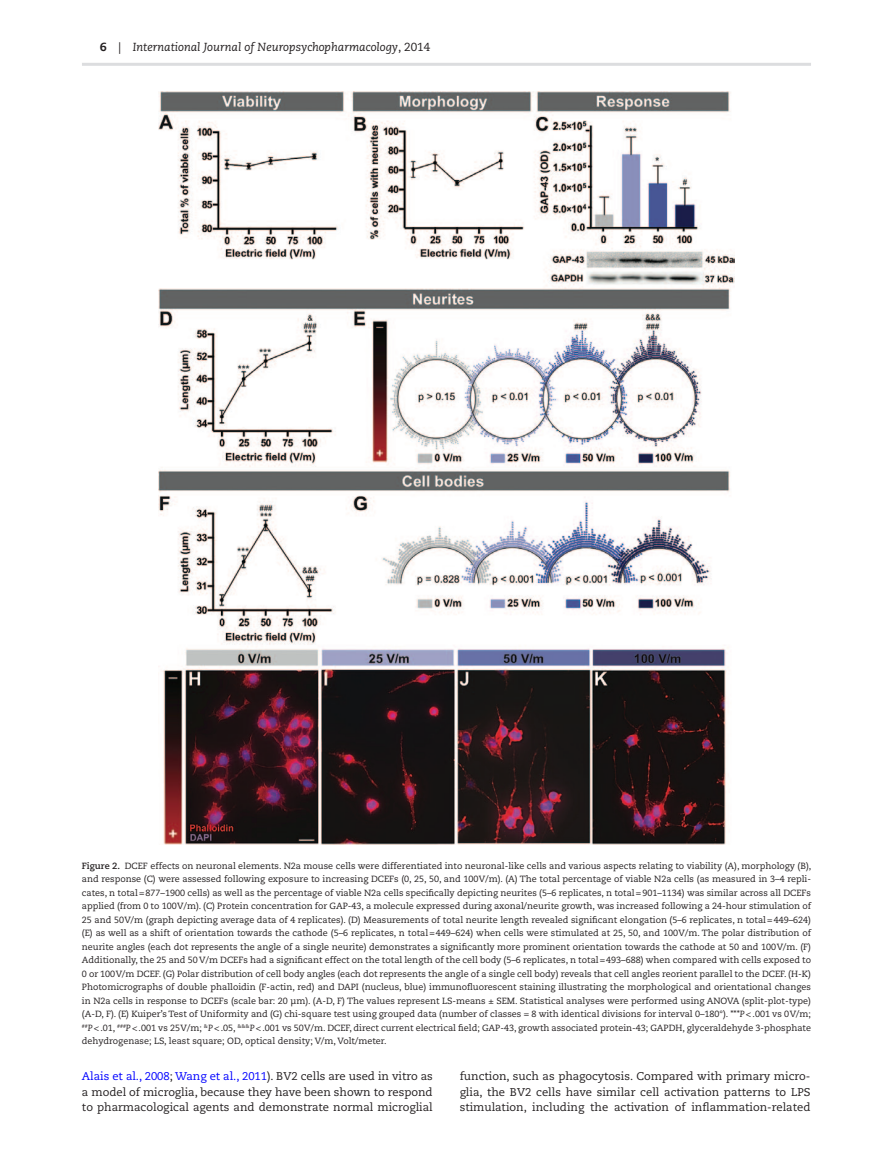
<style>
.page{position:relative;width:893px;height:1174px;background:#fff}
.page>*{position:absolute;margin:0;border:0;box-sizing:border-box;transform-origin:0 0}
.t1{font:italic 11.7px "Caecilia LT Std";color:#231f20}
.t2{font:11.25px/15.8px "Caecilia LT Std";color:#231f20;text-align:justify}
.t3{font:9px/13.5px "Caecilia LT Std";color:#231f20;text-align:justify}
.s1{font-weight:800;font-style:normal}
.s2{font-style:normal}
.s3{font-weight:700}
.s4{font-style:italic}
.s5{color:#00f}
</style>
<div class="page">
<hr style="left:82px;top:63px;width:729px;height:3px;background:#dcdddf">
<img style="left:159px;top:91px;width:575px;height:753px">
<p class="t1" style="left:100px;top:40px;width:332px"><span class="s1">6</span> <span class="s2">|</span> International Journal of Neuropsychopharmacology<span class="s2">, 2014</span></p>
<p class="t3" style="left:82px;top:859px;width:731px"><span class="s3">Figure 2.</span> DCEF effects on neuronal elements. N2a mouse cells were differentiated into neuronal-like cells and various aspects relating to viability (A), morphology (B), and response (C) were assessed following exposure to increasing DCEFs (0, 25, 50, and 100V/m). (A) The total percentage of viable N2a cells (as measured in 3–4 repli&shy;cates, n total=877–1900 cells) as well as the percentage of viable N2a cells specifically depicting neurites (5–6 replicates, n total=901–1134) was similar across all DCEFs applied (from 0 to 100V/m). (C) Protein concentration for GAP-43, a molecule expressed during axonal/neurite growth, was increased following a 24-hour stimulation of 25 and 50V/m (graph depicting average data of 4 replicates). (D) Measurements of total neurite length revealed significant elongation (5–6 replicates, n total=449–624) (E) as well as a shift of orientation towards the cathode (5–6 replicates, n total=449–624) when cells were stimulated at 25, 50, and 100V/m. The polar distribution of neurite angles (each dot represents the angle of a single neurite) demonstrates a significantly more prominent orientation towards the cathode at 50 and 100V/m. (F)<br>Additionally, the 25 and 50 V/m DCEFs had a significant effect on the total length of the cell body (5–6 replicates, n total=493–688) when compared with cells exposed to 0 or 100V/m DCEF. (G) Polar distribution of cell body angles (each dot represents the angle of a single cell body) reveals that cell angles reorient parallel to the DCEF. (H-K)<br>Photomicrographs of double phalloidin (F-actin, red) and DAPI (nucleus, blue) immunofluorescent staining illustrating the morphological and orientational changes in N2a cells in response to DCEFs (scale bar: 20 µm). (A-D, F) The values represent LS-means ± SEM. Statistical analyses were performed using ANOVA (split-plot-type) (A-D, F). (E) Kuiper’s Test of Uniformity and (G) chi-square test using grouped data (number of classes = 8 with identical divisions for interval 0–180°). ***<span class="s4">P</span>&lt;.001 vs 0V/m; <sup>##</sup><span class="s4">P</span>&lt;.01, <sup>###</sup><span class="s4">P</span>&lt;.001 vs 25V/m; <sup>&amp;</sup><span class="s4">P</span>&lt;.05, <sup>&amp;&amp;&amp;</sup><span class="s4">P</span>&lt;.001 vs 50V/m. DCEF, direct current electrical field; GAP-43, growth associated protein-43; GAPDH, glyceraldehyde 3-phosphate dehydrogenase; LS, least square; OD, optical density; V/m, Volt/meter.</p>
<p class="t2" style="left:82px;top:1068px;width:352px"><span class="s5">Alais et al., 2008</span>; <span class="s5">Wang et al., 2011</span>). BV2 cells are used in vitro as a model of microglia, because they have been shown to respond to pharmacological agents and demonstrate normal microglial</p>
<p class="t2" style="left:460px;top:1068px;width:352px">function, such as phagocytosis. Compared with primary micro&shy;glia, the BV2 cells have similar cell activation patterns to LPS stimulation, including the activation of inflammation-related</p>
</div>
